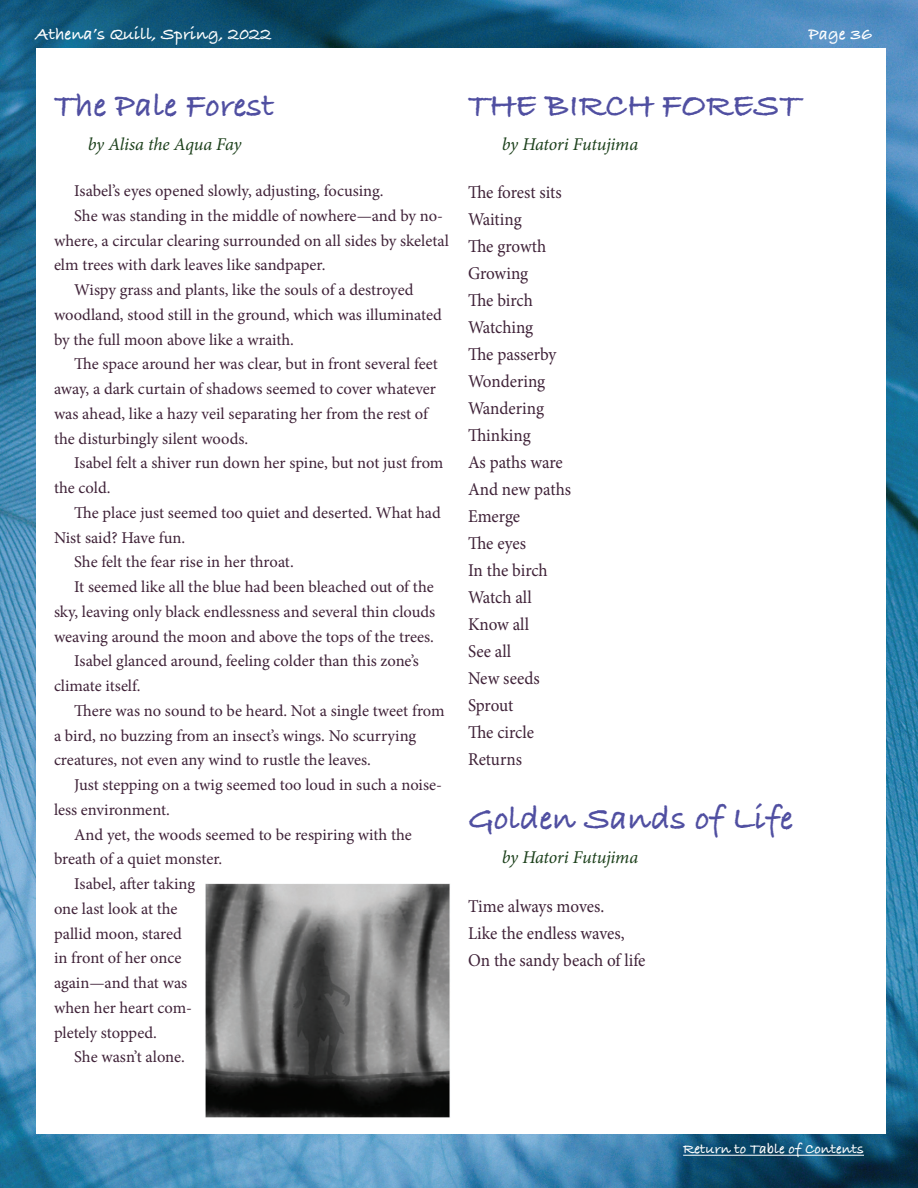
<style>
.page{position:relative;width:918px;height:1188px;background:#fff}
.page>*{position:absolute;margin:0;border:0;box-sizing:border-box;transform-origin:0 0}
.t1{font:700 34.5px "Bradley Hand ITCTT";color:#504fa1}
.t2{font:18px/27px "Minion Pro";letter-spacing:-.005em;color:#3f2238;scale:.95 1}
.t3{font:italic 18px "Minion Pro";letter-spacing:-.015em;color:#1c401b}
.t4{font:700 18px "Bradley Hand ITCTT";color:#fff}
.t5{font:16.5px "Minion Pro";color:#3f2238}
.t6{font:700 15px "Bradley Hand ITCTT";color:#fff}
</style>
<div class="page">
<img style="left:0;top:0;width:918px;height:1188px">
<hr style="left:683px;top:1155px;width:181px;height:1px;background:#fff">
<div style="left:36px;top:49px;width:850px;height:1085px;background:#fff"></div>
<img style="left:206px;top:883px;width:244px;height:235px">
<p class="t4" style="left:36px;top:21px;width:237px">Athena’s Quill, Spring, 2022</p>
<p class="t4" style="left:809px;top:21px;width:66px">Page 36</p>
<h1 class="t1" style="left:54px;top:79px;width:222px">The Pale Forest</h1>
<p class="t3" style="left:88px;top:132px;width:155px">by Alisa the Aqua Fay</p>
<p class="t5" style="left:74px;top:180px;width:311px">Isabel’s eyes opened slowly, adjusting, focusing.</p>
<p class="t5" style="left:74px;top:205px;width:370px">She was standing in the middle of nowhere—and by no-</p>
<p class="t5" style="left:54px;top:229px;width:396px">where, a circular clearing surrounded on all sides by skeletal</p>
<p class="t5" style="left:54px;top:254px;width:273px">elm trees with dark leaves like sandpaper.</p>
<p class="t5" style="left:74px;top:279px;width:341px">Wispy grass and plants, like the souls of a destroyed</p>
<p class="t5" style="left:54px;top:304px;width:389px">woodland, stood still in the ground, which was illuminated</p>
<p class="t5" style="left:54px;top:328px;width:242px">by the full moon above like a wraith.</p>
<p class="t5" style="left:74px;top:353px;width:365px">The space around her was clear, but in front several feet</p>
<p class="t5" style="left:54px;top:378px;width:384px">away, a dark curtain of shadows seemed to cover whatever</p>
<p class="t5" style="left:54px;top:403px;width:375px">was ahead, like a hazy veil separating her from the rest of</p>
<p class="t5" style="left:54px;top:427px;width:196px">the disturbingly silent woods.</p>
<p class="t5" style="left:74px;top:452px;width:371px">Isabel felt a shiver run down her spine, but not just from</p>
<p class="t5" style="left:54px;top:477px;width:58px">the cold.</p>
<p class="t5" style="left:74px;top:502px;width:368px">The place just seemed too quiet and deserted. What had</p>
<p class="t5" style="left:54px;top:526px;width:133px">Nist said? Have fun.</p>
<p class="t5" style="left:74px;top:551px;width:221px">She felt the fear rise in her throat.</p>
<p class="t5" style="left:74px;top:576px;width:361px">It seemed like all the blue had been bleached out of the</p>
<p class="t5" style="left:54px;top:601px;width:383px">sky, leaving only black endlessness and several thin clouds</p>
<p class="t5" style="left:54px;top:625px;width:381px">weaving around the moon and above the tops of the trees.</p>
<p class="t5" style="left:74px;top:650px;width:346px">Isabel glanced around, feeling colder than this zone’s</p>
<p class="t5" style="left:54px;top:675px;width:88px">climate itself.</p>
<p class="t5" style="left:74px;top:700px;width:372px">There was no sound to be heard. Not a single tweet from</p>
<p class="t5" style="left:54px;top:724px;width:364px">a bird, no buzzing from an insect’s wings. No scurrying</p>
<p class="t5" style="left:54px;top:749px;width:319px">creatures, not even any wind to rustle the leaves.</p>
<p class="t5" style="left:74px;top:774px;width:369px">Just stepping on a twig seemed too loud in such a noise-</p>
<p class="t5" style="left:54px;top:799px;width:117px">less environment.</p>
<p class="t5" style="left:74px;top:823px;width:339px">And yet, the woods seemed to be respiring with the</p>
<p class="t5" style="left:54px;top:848px;width:170px">breath of a quiet monster.</p>
<p class="t5" style="left:74px;top:873px;width:122px">Isabel, after taking</p>
<p class="t5" style="left:54px;top:898px;width:125px">one last look at the</p>
<p class="t5" style="left:54px;top:922px;width:130px">pallid moon, stared</p>
<p class="t5" style="left:54px;top:947px;width:129px">in front of her once</p>
<p class="t5" style="left:54px;top:972px;width:135px">again—and that was</p>
<p class="t5" style="left:54px;top:997px;width:140px">when her heart com-</p>
<p class="t5" style="left:54px;top:1021px;width:104px">pletely stopped.</p>
<p class="t5" style="left:74px;top:1046px;width:112px">She wasn’t alone.</p>
<h1 class="t1" style="left:468px;top:79px;width:334px">THE BIRCH FOREST</h1>
<p class="t3" style="left:502px;top:132px;width:138px">by Hatori Futujima</p>
<p class="t2" style="left:468px;top:179px;width:110px">The forest sits<br>Waiting<br>The growth<br>Growing<br>The birch<br>Watching<br>The passerby<br>Wondering<br>Wandering<br>Thinking<br>As paths ware<br>And new paths<br>Emerge<br>The eyes<br>In the birch<br>Watch all<br>Know all<br>See all<br>New seeds<br>Sprout<br>The circle<br>Returns</p>
<h1 class="t1" style="left:468px;top:792px;width:327px">Golden Sands of Life</h1>
<p class="t3" style="left:502px;top:845px;width:138px">by Hatori Futujima</p>
<p class="t2" style="left:468px;top:893px;width:188px">Time always moves.<br>Like the endless waves,<br>On the sandy beach of life</p>
<p class="t6" style="left:683px;top:1137px;width:182px">Return to Table of Contents</p>
</div>
